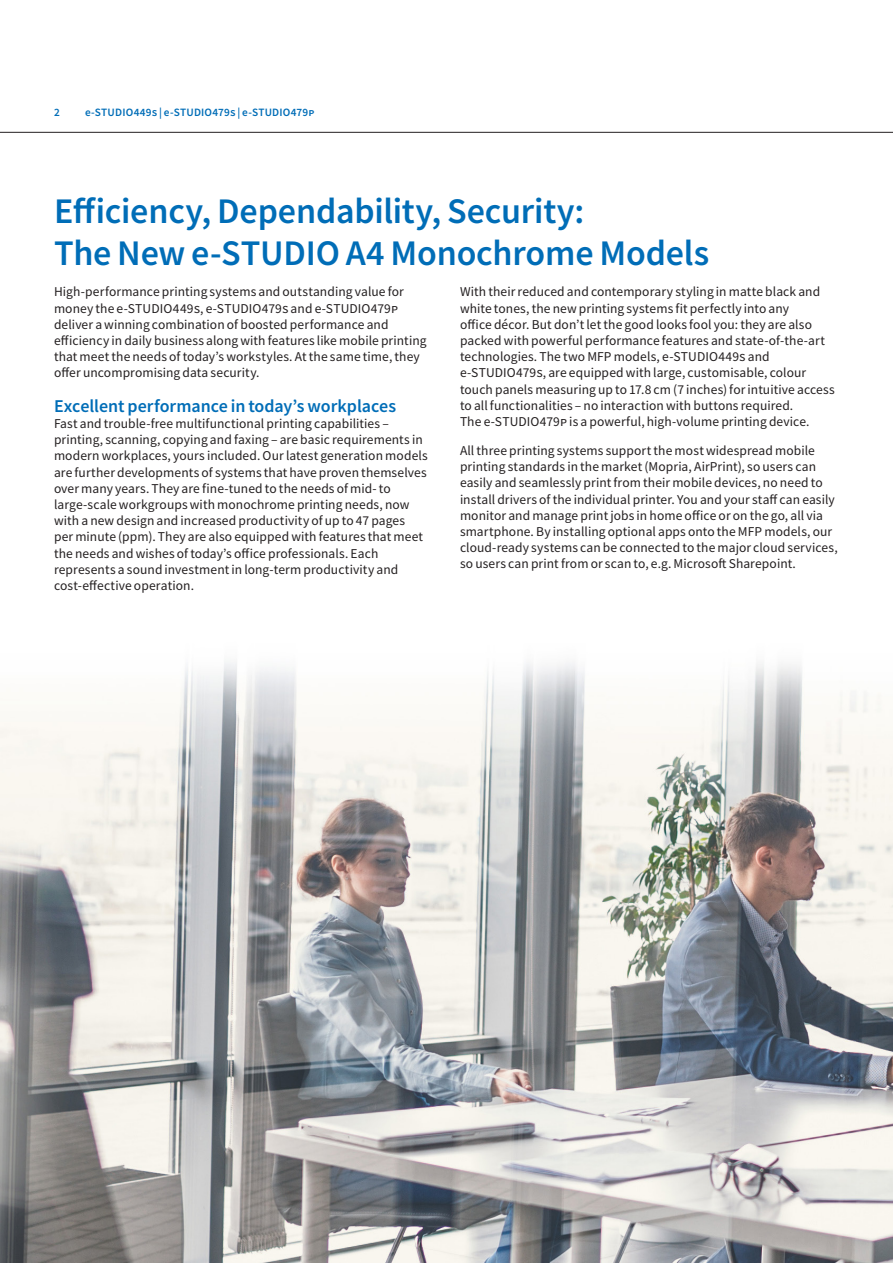
<style>
.page{position:relative;width:893px;height:1263px;background:#fff}
.page>*{position:absolute;margin:0;border:0;box-sizing:border-box;transform-origin:0 0}
.Headline_24pt{font:500 36px "Toshiba Sans";letter-spacing:-.005em;color:#006db7}
.Subheadline_12pt{font:500 18px "Toshiba Sans";letter-spacing:-.005em;color:#006db7}
.Continuous_text_9pt{font:13.5px/16.2px "Toshiba Sans";letter-spacing:.005em;color:#231f20}
.t1{font:500 11.25px "Toshiba Sans";letter-spacing:.02em;color:#006db7}
</style>
<div class="page">
<hr style="left:0;top:132px;width:893px;height:1px;background:#231f20">
<img style="left:0;top:662px;width:893px;height:601px">
<p class="t1" style="left:54px;top:104px;width:7px">2</p>
<p class="t1" style="left:85px;top:104px;width:231px">e-STUDIO449s | e-STUDIO479s | e-STUDIO479p</p>
<p class="Headline_24pt" style="left:54px;top:187px;width:532px">Efficiency, Dependability, Security:</p>
<p class="Headline_24pt" style="left:54px;top:229px;width:657px">The New e-STUDIO A4 Monochrome Models</p>
<p class="Continuous_text_9pt" style="left:54px;top:284px;width:374px">High-performance printing systems and outstanding value for money the e-STUDIO449s, e-STUDIO479s and e-STUDIO479p deliver a winning combination of boosted performance and efficiency in daily business along with features like mobile printing that meet the needs of today’s workstyles. At the same time, they offer uncompromising data security.</p>
<p class="Subheadline_12pt" style="left:54px;top:394px;width:344px">Excellent performance in today’s workplaces</p>
<p class="Continuous_text_9pt" style="left:54px;top:415px;width:375px">Fast and trouble-free multifunctional printing capabilities – printing, scanning, copying and faxing – are basic requirements in modern workplaces, yours included. Our latest generation models are further developments of systems that have proven themselves over many years. They are fine-tuned to the needs of mid- to large-scale workgroups with monochrome printing needs, now with a new design and increased productivity of up to 47 pages<br>per minute (ppm). They are also equipped with features that meet the needs and wishes of today’s office professionals. Each represents a sound investment in long-term productivity and cost-effective operation.</p>
<p class="Continuous_text_9pt" style="left:460px;top:284px;width:376px">With their reduced and contemporary styling in matte black and white tones, the new printing systems fit perfectly into any<br>office décor. But don’t let the good looks fool you: they are also packed with powerful performance features and state-of-the-art technologies. The two MFP models, e-STUDIO449s and e-STUDIO479s, are equipped with large, customisable, colour touch panels measuring up to 17.8 cm (7 inches) for intuitive access to all functionalities – no interaction with buttons required.<br>The e-STUDIO479p is a powerful, high-volume printing device.</p>
<p class="Continuous_text_9pt" style="left:460px;top:442px;width:379px">All three printing systems support the most widespread mobile printing standards in the market (Mopria, AirPrint), so users can easily and seamlessly print from their mobile devices, no need to install drivers of the individual printer. You and your staff can easily monitor and manage print jobs in home office or on the go, all via smartphone. By installing optional apps onto the MFP models, our cloud-ready systems can be connected to the major cloud services, so users can print from or scan to, e.g. Microsoft Sharepoint.</p>
</div>
